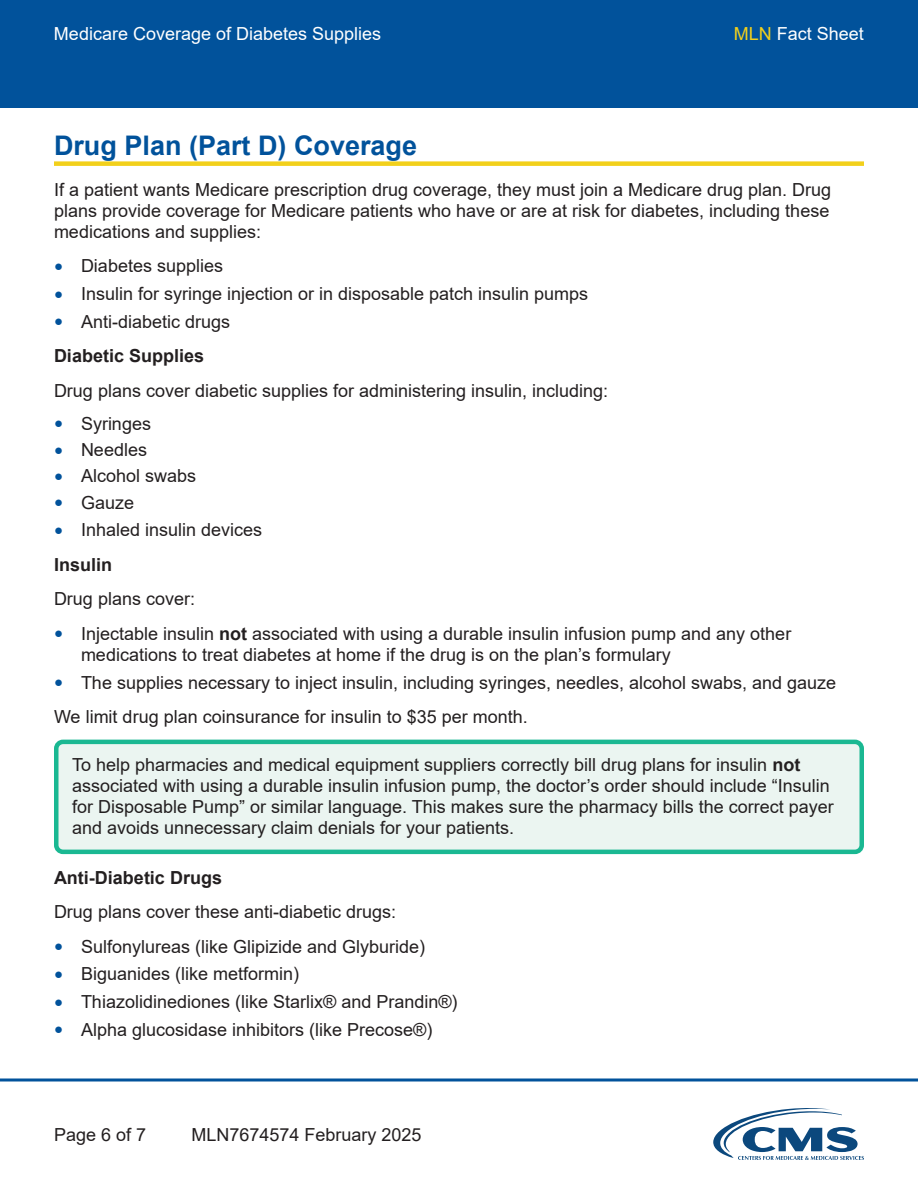
<style>
.page{position:relative;width:918px;height:1188px;background:#fff}
.page>*{position:absolute;margin:0;border:0;box-sizing:border-box;transform-origin:0 0}
.t1{font:700 27px "Arial";color:#01529b}
.t2{font:18px/21px "Arial";color:#231f20}
.t3{font:18px "Arial";color:#fff}
.t4{font:700 18px "Arial";color:#231f20}
.t5{font:15px "Arial";color:#01529b}
.s1{color:#f2d01b}
.s2{font-size:15px;color:#01529b}
.s3{font-weight:700}
</style>
<div class="page">
<div style="left:0;top:0;width:918px;height:108px;background:#01529b"></div>
<div style="left:54px;top:161px;width:810px;height:5px;background:#f2d01b"></div>
<svg style="left:0;top:1078px;width:918px;height:4px;background:#407db3"></svg>
<div style="left:56px;top:742px;width:806px;height:110px;background:#ebf5f1;border-radius:7px"></div>
<div style="left:54px;top:740px;width:810px;height:114px;border:4px solid #1ab892;border-radius:7px"></div>
<svg style="left:713px;top:1108px;width:151px;height:52px"></svg>
<p class="t3" style="left:54px;top:21px;width:329px">Medicare Coverage of Diabetes Supplies</p>
<p class="t3" style="left:734px;top:21px;width:132px"><span class="s1">MLN</span> Fact Sheet</p>
<h2 class="t1" style="left:54px;top:126px;width:365px">Drug Plan (Part D) Coverage</h2>
<p class="t2" style="left:54px;top:179px;width:779px;text-align:justify">If a patient wants Medicare prescription drug coverage, they must join a Medicare drug plan. Drug plans provide coverage for Medicare patients who have or are at risk for diabetes, including these medications and supplies:</p>
<p class="t2" style="left:54px;top:255px;width:171px"><span class="s2">●</span> Diabetes supplies</p>
<p class="t2" style="left:54px;top:283px;width:536px"><span class="s2">●</span> Insulin for syringe injection or in disposable patch insulin pumps</p>
<p class="t2" style="left:54px;top:311px;width:178px"><span class="s2">●</span> Anti-diabetic drugs</p>
<p class="t4" style="left:54px;top:343px;width:152px">Diabetic Supplies</p>
<p class="t2" style="left:54px;top:380px;width:556px">Drug plans cover diabetic supplies for administering insulin, including:</p>
<p class="t2" style="left:54px;top:413px;width:99px"><span class="s2">●</span> Syringes</p>
<p class="t2" style="left:54px;top:439px;width:95px"><span class="s2">●</span> Needles</p>
<p class="t2" style="left:54px;top:465px;width:144px"><span class="s2">●</span> Alcohol swabs</p>
<p class="t2" style="left:54px;top:492px;width:82px"><span class="s2">●</span> Gauze</p>
<p class="t2" style="left:54px;top:519px;width:210px"><span class="s2">●</span> Inhaled insulin devices</p>
<p class="t4" style="left:54px;top:552px;width:60px">Insulin</p>
<p class="t2" style="left:54px;top:588px;width:143px">Drug plans cover:</p>
<p class="t2" style="left:81px;top:623px;width:712px;text-indent:-27px"><span class="s2">●</span> Injectable insulin <span class="s3">not</span> associated with using a durable insulin infusion pump and any other medications to treat diabetes at home if the drug is on the plan’s formulary</p>
<p class="t2" style="left:54px;top:672px;width:784px"><span class="s2">●</span> The supplies necessary to inject insulin, including syringes, needles, alcohol swabs, and gauze</p>
<p class="t2" style="left:54px;top:706px;width:475px">We limit drug plan coinsurance for insulin to $35 per month.</p>
<p class="t2" style="left:72px;top:754px;width:763px">To help pharmacies and medical equipment suppliers correctly bill drug plans for insulin <span class="s3">not </span>associated with using a durable insulin infusion pump, the doctor’s order should include “Insulin for Disposable Pump” or similar language. This makes sure the pharmacy bills the correct payer and avoids unnecessary claim denials for your patients.</p>
<p class="t4" style="left:54px;top:865px;width:170px">Anti-Diabetic Drugs</p>
<p class="t2" style="left:54px;top:901px;width:344px">Drug plans cover these anti-diabetic drugs:</p>
<p class="t2" style="left:54px;top:936px;width:373px"><span class="s2">●</span> Sulfonylureas (like Glipizide and Glyburide)</p>
<p class="t2" style="left:54px;top:963px;width:247px"><span class="s2">●</span> Biguanides (like metformin)</p>
<p class="t2" style="left:54px;top:991px;width:405px"><span class="s2">●</span> Thiazolidinediones (like Starlix® and Prandin®)</p>
<p class="t5" style="left:54px;top:1019px;width:11px">●</p>
<p class="t2" style="left:81px;top:1019px;width:353px">Alpha glucosidase inhibitors (like Precose®)</p>
<p class="t2" style="left:54px;top:1124px;width:94px">Page 6 of 7</p>
<p class="t2" style="left:192px;top:1124px;width:232px">MLN7674574 February 2025</p>
</div>
